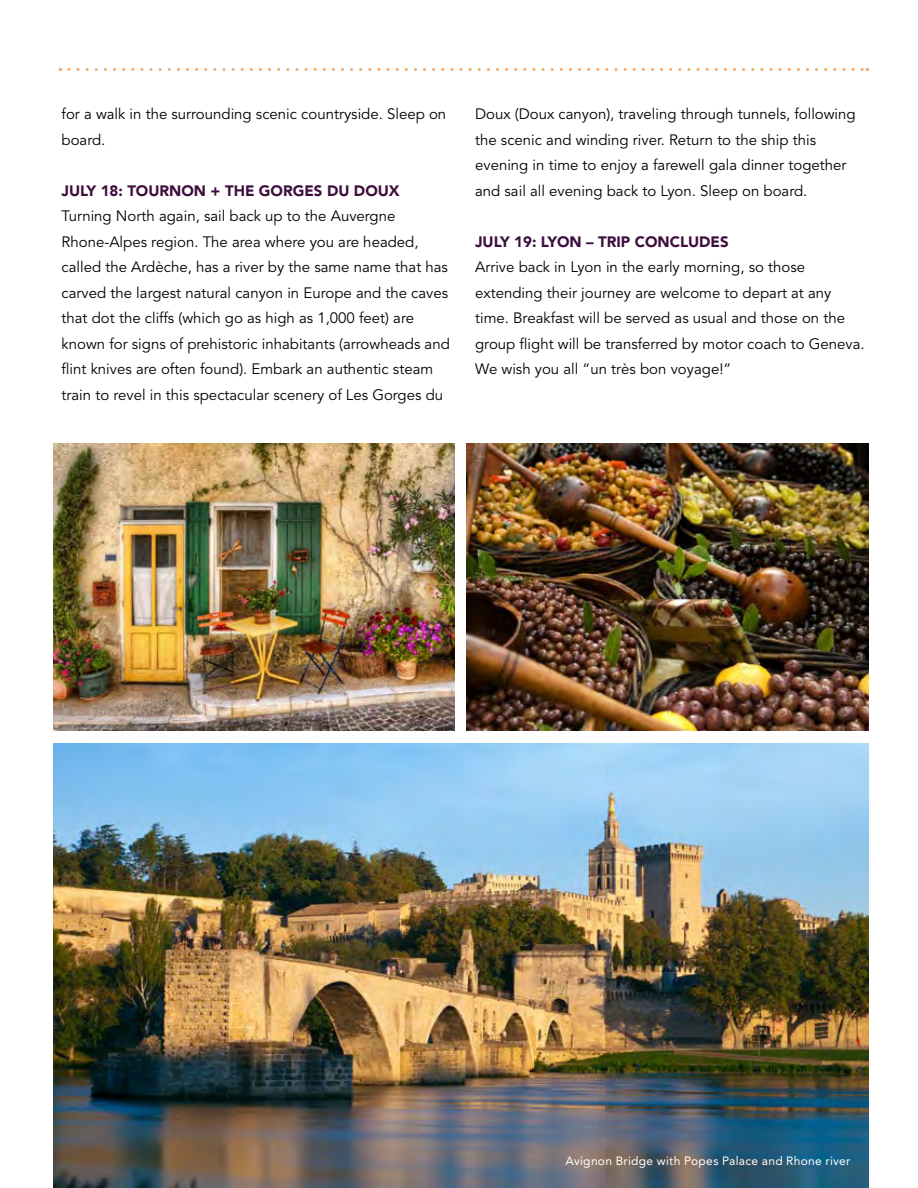
<style>
.page{position:relative;width:918px;height:1188px;background:#fff}
.page>*{position:absolute;margin:0;border:0;box-sizing:border-box;transform-origin:0 0}
.t1{font:15px/25.5px "Avenir";color:#000}
.t2{font:900 15px "Avenir";color:#3e0f3e}
.t3{font:12px "Avenir";letter-spacing:.025em;color:#fff}
</style>
<div class="page">
<svg style="left:69px;top:68px;width:799px;height:3px"></svg>
<img style="left:467px;top:443px;width:401px;height:287px">
<img style="left:54px;top:443px;width:401px;height:288px">
<img style="left:54px;top:744px;width:814px;height:444px">
<p class="t1" style="left:62px;top:102px;width:386px">for a walk in the surrounding scenic countryside. Sleep on board.</p>
<p class="t2" style="left:62px;top:181px;width:340px">JULY 18: TOURNON + THE GORGES DU DOUX</p>
<p class="t1" style="left:62px;top:204px;width:390px">Turning North again, sail back up to the Auvergne Rhone-Alpes region. The area where you are headed, called the Ardèche, has a river by the same name that has carved the largest natural canyon in Europe and the caves that dot the cliffs (which go as high as 1,000 feet) are known for signs of prehistoric inhabitants (arrowheads and flint knives are often found). Embark an authentic steam train to revel in this spectacular scenery of Les Gorges du</p>
<p class="t1" style="left:475px;top:102px;width:382px">Doux (Doux canyon), traveling through tunnels, following the scenic and winding river. Return to the ship this evening in time to enjoy a farewell gala dinner together and sail all evening back to Lyon. Sleep on board.</p>
<p class="t2" style="left:475px;top:232px;width:216px">JULY 19: LYON – TRIP CONCLUD</p>
<p class="t2" style="left:711px;top:232px;width:19px">ES</p>
<p class="t1" style="left:475px;top:255px;width:391px">Arrive back in Lyon in the early morning, so those extending their journey are welcome to depart at any time. Breakfast will be served as usual and those on the group flight will be transferred by motor coach to Geneva.<br>We wish you all “un très bon voyage!”</p>
<p class="t3" style="left:566px;top:1154px;width:286px">Avignon Bridge with Popes Palace and Rhone river</p>
</div>
